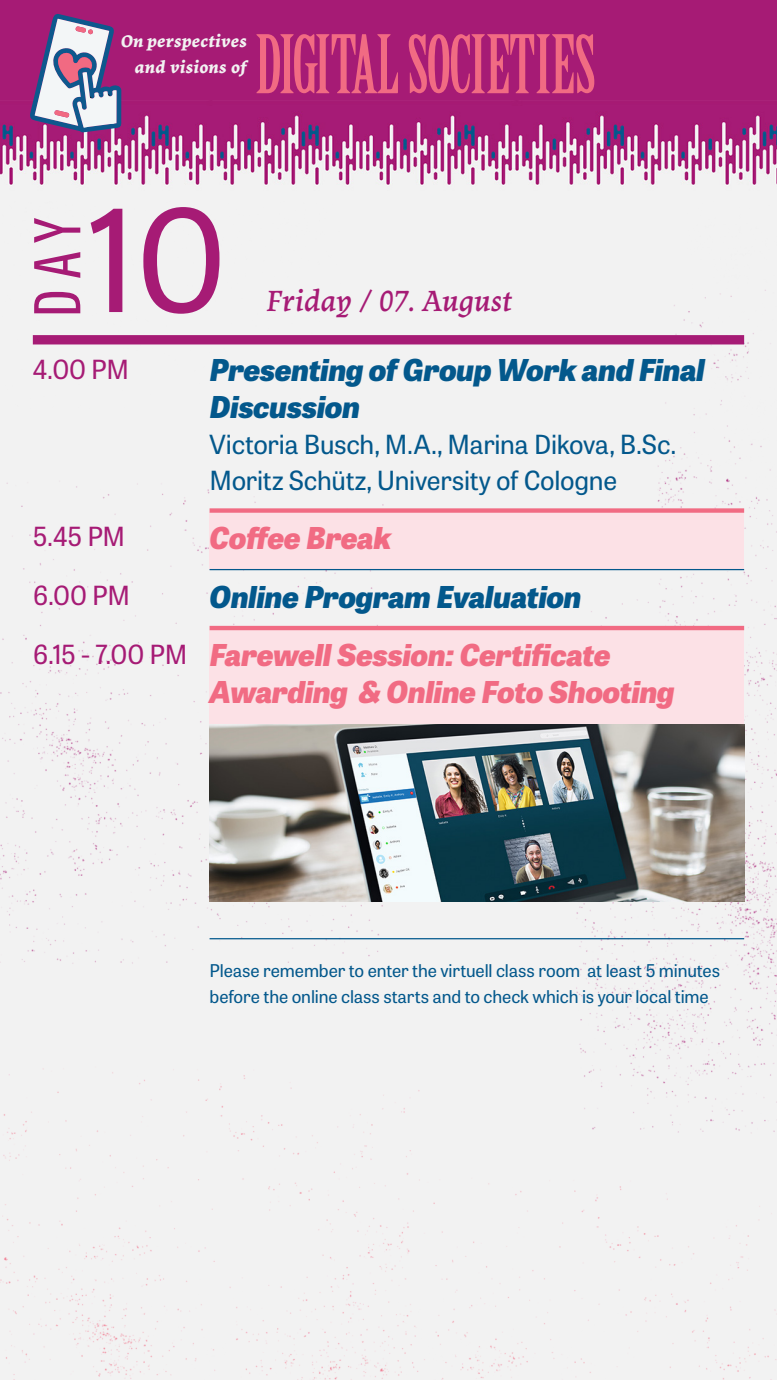
<style>
.page{position:relative;width:777px;height:1380px;background:#fff}
.page>*{position:absolute;margin:0;border:0;box-sizing:border-box;transform-origin:0 0}
.t1{font:140.56px "Tablet Gothic";color:#a61b75}
.t2{font:62.81px "Tablet Gothic Compressed";color:#a61b75}
.Highlight{font:italic 800 30px/36.2px "Tablet Gothic";letter-spacing:-.01em;color:#f16b83}
.Bullets{font:italic 800 30px/36.2px "Tablet Gothic";letter-spacing:-.01em;color:#03588c}
.Text_Paragraph{font:italic 30px "Lapture Caption";letter-spacing:-.005em;color:#a61b75}
.Bullets-2{font:26.25px/36.2px "Tablet Gothic";letter-spacing:-.01em;color:#03588c}
.Time{font:26.25px "Tablet Gothic";letter-spacing:-.025em;color:#a61b75}
.Reminder{font:17.5px/26.2px "Tablet Gothic";letter-spacing:-.005em;color:#03588c}
.t3{font:italic 700 17.31px "Lapture Caption";color:#f2f2f2}
</style>
<div class="page">
<div style="left:0;top:201px;width:776px;height:1179px;background:#f2f2f2"></div>
<div style="left:209px;top:513px;width:534px;height:57px;background:#fce1e6"></div>
<div style="left:209px;top:508px;width:534px;height:5px;background:#f16b83"></div>
<hr style="left:209px;top:569px;width:534px;height:1px;background:#03588c">
<div style="left:209px;top:630px;width:534px;height:94px;background:#fce1e6"></div>
<hr style="left:209px;top:626px;width:534px;height:4px;background:#f16b83">
<div style="left:33px;top:335px;width:710px;height:9px;background:#a61b75"></div>
<hr style="left:209px;top:938px;width:534px;height:1px;background:#03588c">
<div style="left:0;top:0;width:776px;height:122px;background:#a61b75"></div>
<img style="left:0;top:100px;width:776px;height:101px">
<svg style="left:30px;top:14px;width:91px;height:118px"></svg>
<svg style="left:256px;top:34px;width:142px;height:59px"></svg>
<svg style="left:408px;top:34px;width:186px;height:59px"></svg>
<img style="left:209px;top:724px;width:534px;height:177px">
<p class="t3" style="left:121px;top:30px;width:128px">On perspectives</p>
<p class="t3" style="left:135px;top:56px;width:114px">and visions of</p>
<p class="t2" style="left:15px;top:316px;width:100px;rotate:-90deg">DAY</p>
<p class="t1" style="left:88px;top:164px;width:140px">10</p>
<p class="Text_Paragraph" style="left:266px;top:283px;width:248px">Friday / 07. August</p>
<p class="Time" style="left:33px;top:351px;width:98px">4.00 PM</p>
<p class="Time" style="left:33px;top:518px;width:94px">5.45 PM</p>
<p class="Time" style="left:33px;top:577px;width:99px">6.00 PM</p>
<p class="Time" style="left:33px;top:636px;width:156px">6.15 - 7.00 PM</p>
<p class="Bullets" style="left:209px;top:350px;width:497px">Presenting of Group Work and Final<br>Discussion</p>
<p class="Bullets-2" style="left:209px;top:425px;width:468px">Victoria Busch, M.A., Marina Dikova, B.Sc.<br>Moritz Schütz, University of Cologne</p>
<p class="Highlight" style="left:209px;top:517px;width:183px">Coffee Break</p>
<p class="Bullets" style="left:209px;top:576px;width:373px">Online Program Evaluation</p>
<p class="Highlight" style="left:209px;top:635px;width:466px">Farewell Session: Certificate<br>Awarding &amp; Online Foto Shooting</p>
<p class="Reminder" style="left:209px;top:957px;width:512px">Please remember to enter the virtuell class room at least 5 minutes before the online class starts and to check which is your local time</p>
</div>
